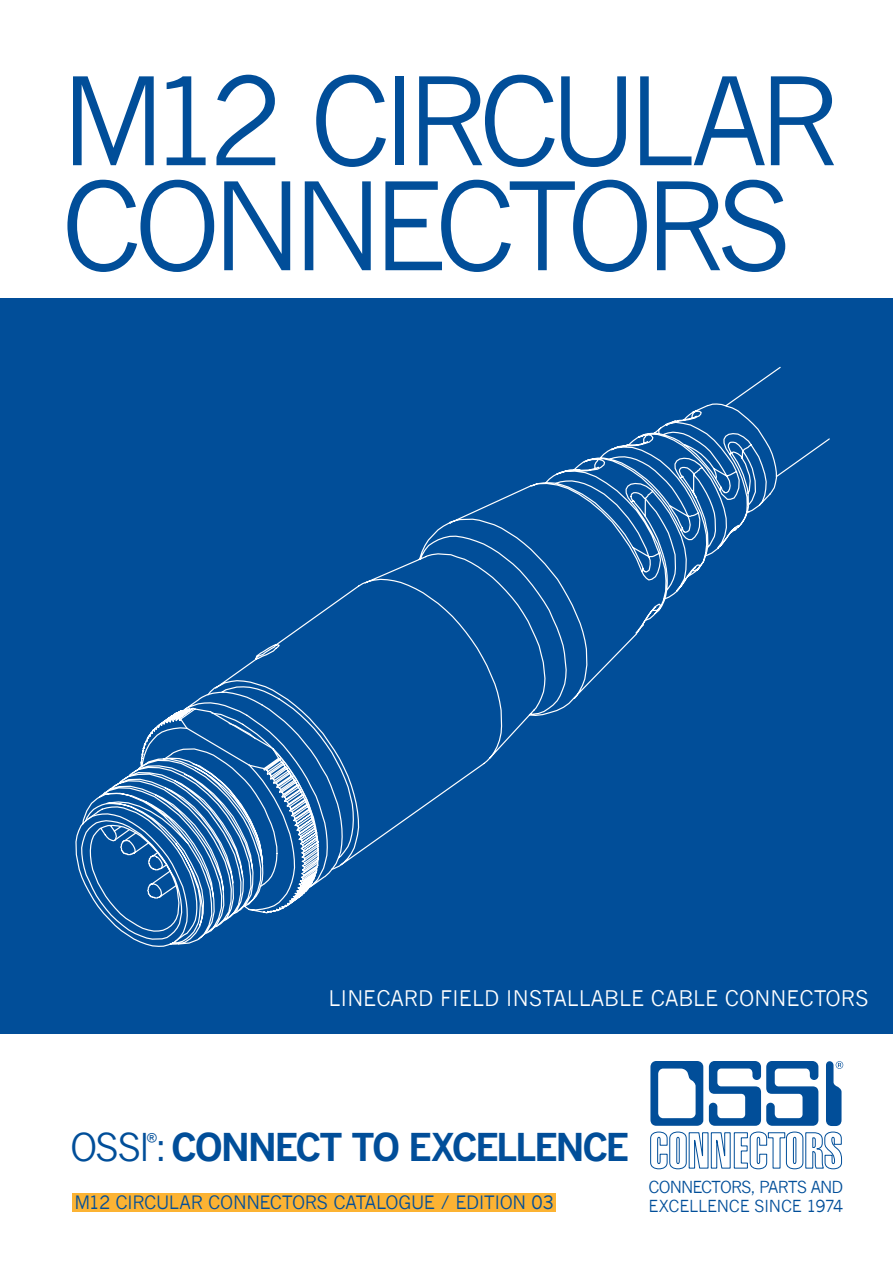
<style>
.page{position:relative;width:893px;height:1263px;background:#fff}
.page>*{position:absolute;margin:0;border:0;box-sizing:border-box;transform-origin:0 0}
.t1{font:120px/105px "News Gothic";letter-spacing:-.09em;color:#014e99}
.t2{font:700 37.5px "News Gothic";letter-spacing:-.07em;color:#014e99}
.t3{font:21px "News Gothic";color:#fff}
.t4{font:18px "News Gothic";letter-spacing:-.025em;color:#014e99}
.t5{font:16.2px "News Gothic";letter-spacing:-.05em;color:#014e99}
.t6{font:16.2px "News Gothic";letter-spacing:-.02em;color:#014e99}
.t7{font:13.05px "News Gothic";color:#014e99}
.s1{font-weight:400}
</style>
<div class="page">
<div style="left:0;top:298px;width:893px;height:735px;background:#014e99"></div>
<svg style="left:650px;top:1061px;width:193px;height:108px"></svg>
<div style="left:72px;top:1193px;width:483px;height:19px;background:#fcb333"></div>
<svg style="left:217px;top:366px;width:613px;height:490px"></svg>
<svg style="left:75px;top:686px;width:280px;height:261px"></svg>
<svg style="left:139px;top:707px;width:181px;height:207px"></svg>
<h1 class="t1" style="left:60px;top:70px;width:781px">M12 CIRCULAR<br>CONNECTORS</h1>
<p class="t3" style="left:328px;top:986px;width:542px">LINECARD FIELD INSTALLABLE CABLE CONNECTORS</p>
<h2 class="t2" style="left:70px;top:1124px;width:561px"><span class="s1">OSSI :</span> CONNECT TO EXCELLENCE</h2>
<p class="t7" style="left:147px;top:1131px;width:11px">®</p>
<p class="t5" style="left:648px;top:1177px;width:196px">CONNECTORS, PARTS AND</p>
<p class="t4" style="left:74px;top:1192px;width:481px">M12 CIRCULAR CONNECTORS CATALOGUE / EDITION 03</p>
<p class="t6" style="left:648px;top:1197px;width:196px">EXCELLENCE SINCE 1974</p>
</div>
